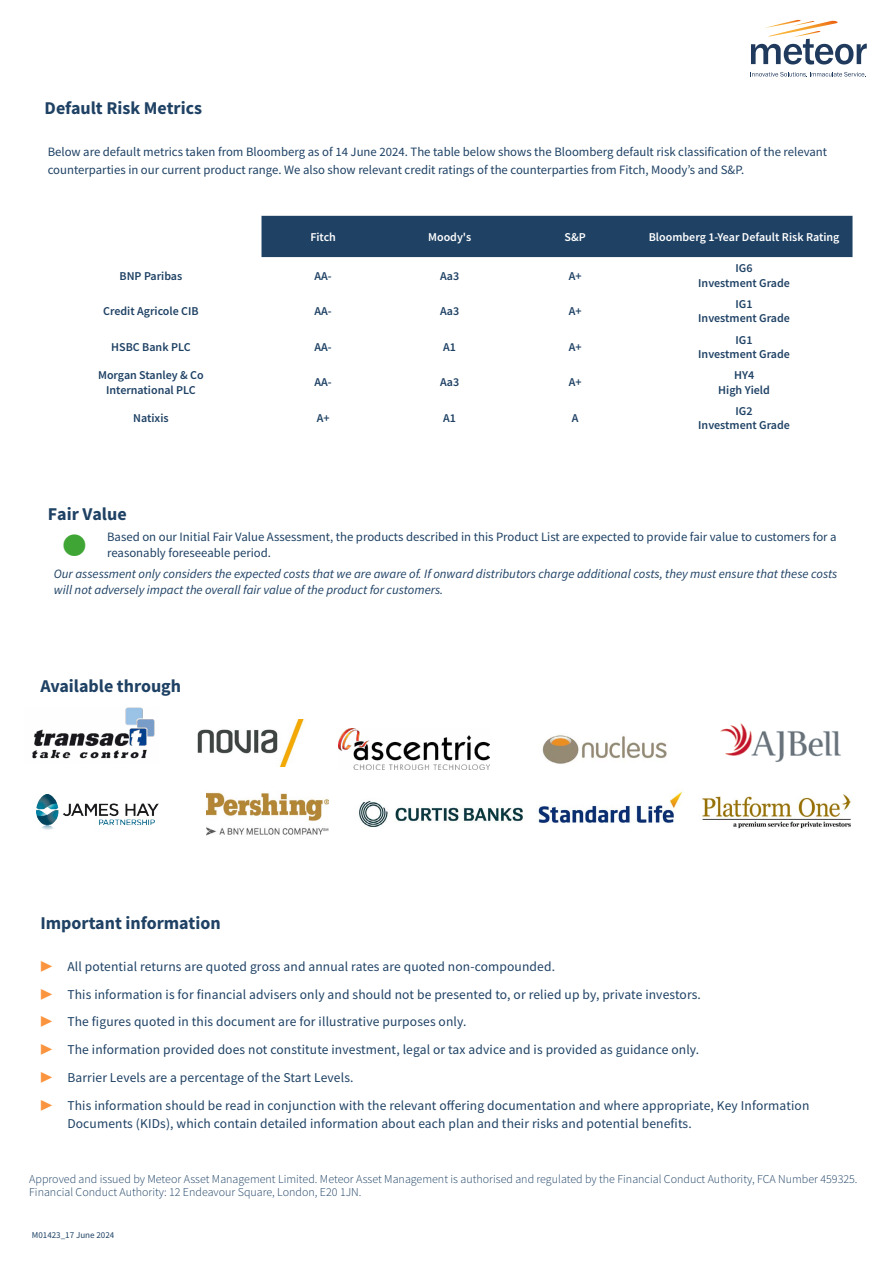
<style>
.page{position:relative;width:893px;height:1263px;background:#fff}
.page>*{position:absolute;margin:0;border:0;box-sizing:border-box;transform-origin:0 0}
.t1{font:700 18px "Source Sans Pro";color:#1e4164}
.t2{font:13.5px/27.8px "Source Sans Pro";letter-spacing:.01em;color:#1e4164}
.t3{font:12.75px/18px "Source Sans Pro";color:#1e4164}
.t4{font:italic 12.75px/15.3px "Source Sans Pro";color:#1e4164}
.t5{font:300 12px/13.5px "Source Sans Pro";color:#1e4164}
.t6{font:600 12px/14.4px "Source Sans Pro";color:#1e4164;text-align:center}
.t7{font:600 12px "Source Sans Pro";color:#fff}
.t8{font:9px "Source Sans Pro";color:#1e4164}
.s1{color:#fb943e}
</style>
<div class="page">
<svg style="left:751px;top:20px;width:116px;height:45px"></svg>
<svg style="left:750px;top:72px;width:116px;height:5px"></svg>
<div style="left:261px;top:216px;width:591px;height:41px;background:#1e4164"></div>
<svg style="left:262px;top:257px;width:590px;height:1px"></svg>
<img style="left:206px;top:766px;width:122px;height:70px">
<img style="left:32px;top:707px;width:123px;height:52px">
<img style="left:197px;top:719px;width:107px;height:47px">
<img style="left:339px;top:728px;width:150px;height:41px">
<img style="left:542px;top:735px;width:125px;height:29px">
<img style="left:721px;top:723px;width:120px;height:39px">
<img style="left:37px;top:794px;width:121px;height:35px">
<img style="left:359px;top:800px;width:164px;height:27px">
<img style="left:538px;top:791px;width:145px;height:32px">
<img style="left:702px;top:794px;width:149px;height:35px">
<h1 class="t1" style="left:45px;top:96px;width:159px">Default Risk Metrics</h1>
<p class="t3" style="left:48px;top:143px;width:781px">Below are default metrics taken from Bloomberg as of 14 June 2024. The table below shows the Bloomberg default risk classification of the relevant counterparties in our current product range. We also show relevant credit ratings of the counterparties from Fitch, Moody’s and S&amp;P.</p>
<p class="t7" style="left:310px;top:229px;width:27px">Fitch</p>
<p class="t7" style="left:428px;top:229px;width:45px">Moody's</p>
<p class="t7" style="left:564px;top:229px;width:23px">S&amp;P</p>
<p class="t7" style="left:649px;top:229px;width:192px">Bloomberg 1-Year Default Risk Rating</p>
<p class="t6" style="left:120px;top:268px;width:64px">BNP Paribas</p>
<p class="t6" style="left:315px;top:268px;width:19px">AA-</p>
<p class="t6" style="left:440px;top:268px;width:21px">Aa3</p>
<p class="t6" style="left:569px;top:268px;width:14px">A+</p>
<p class="t6" style="left:698px;top:261px;width:93px">IG6<br>Investment Grade</p>
<p class="t6" style="left:103px;top:304px;width:97px">Credit Agricole CIB</p>
<p class="t6" style="left:315px;top:304px;width:19px">AA-</p>
<p class="t6" style="left:440px;top:304px;width:21px">Aa3</p>
<p class="t6" style="left:569px;top:304px;width:14px">A+</p>
<p class="t6" style="left:698px;top:297px;width:93px">IG1<br>Investment Grade</p>
<p class="t6" style="left:111px;top:339px;width:81px">HSBC Bank PLC</p>
<p class="t6" style="left:315px;top:339px;width:19px">AA-</p>
<p class="t6" style="left:443px;top:339px;width:14px">A1</p>
<p class="t6" style="left:569px;top:339px;width:14px">A+</p>
<p class="t6" style="left:698px;top:332px;width:93px">IG1<br>Investment Grade</p>
<p class="t6" style="left:98px;top:368px;width:107px">Morgan Stanley &amp; Co<br>International PLC</p>
<p class="t6" style="left:315px;top:375px;width:19px">AA-</p>
<p class="t6" style="left:440px;top:375px;width:21px">Aa3</p>
<p class="t6" style="left:569px;top:375px;width:14px">A+</p>
<p class="t6" style="left:718px;top:368px;width:53px">HY4<br>High Yield</p>
<p class="t6" style="left:133px;top:411px;width:37px">Natixis</p>
<p class="t6" style="left:317px;top:411px;width:14px">A+</p>
<p class="t6" style="left:443px;top:411px;width:14px">A1</p>
<p class="t6" style="left:572px;top:411px;width:8px">A</p>
<p class="t6" style="left:698px;top:403px;width:93px">IG2<br>Investment Grade</p>
<h1 class="t1" style="left:48px;top:502px;width:80px">Fair Value</h1>
<p class="t3" style="left:107px;top:529px;width:731px;line-height:15.3px">Based on our Initial Fair Value Assessment, the products described in this Product List are expected to provide fair value to customers for a reasonably foreseeable period.</p>
<p class="t4" style="left:54px;top:566px;width:785px">Our assessment only considers the expected costs that we are aware of. If onward distributors charge additional costs, they must ensure that these costs will not adversely impact the overall fair value of the product for customers.</p>
<h1 class="t1" style="left:40px;top:673px;width:142px">Available through</h1>
<h1 class="t1" style="left:40px;top:911px;width:182px">Important information</h1>
<p class="t2" style="left:40px;top:952px;width:770px"><span class="s1">▶</span> All potential returns are quoted gross and annual rates are quoted non-compounded.<br><span class="s1">▶</span> This information is for financial advisers only and should not be presented to, or relied up by, private investors.<br><span class="s1">▶</span> The figures quoted in this document are for illustrative purposes only.<br><span class="s1">▶</span> The information provided does not constitute investment, legal or tax advice and is provided as guidance only.<br><span class="s1">▶</span> Barrier Levels are a percentage of the Start Levels.<br><span class="s1">▶</span> This information should be read in conjunction with the relevant offering documentation and where appropriate, Key Information</p>
<p class="t2" style="left:67px;top:1110px;width:626px">Documents (KIDs), which contain detailed information about each plan and their risks and potential benefits.</p>
<p class="t5" style="left:29px;top:1172px;width:830px">Approved and issued by Meteor Asset Management Limited. Meteor Asset Management is authorised and regulated by the Financial Conduct Authority, FCA Number 459325.<br>Financial Conduct Authority: 12 Endeavour Square, London, E20 1JN.</p>
<p class="t8" style="left:32px;top:1229px;width:84px">M01423_17 June 2024</p>
</div>
